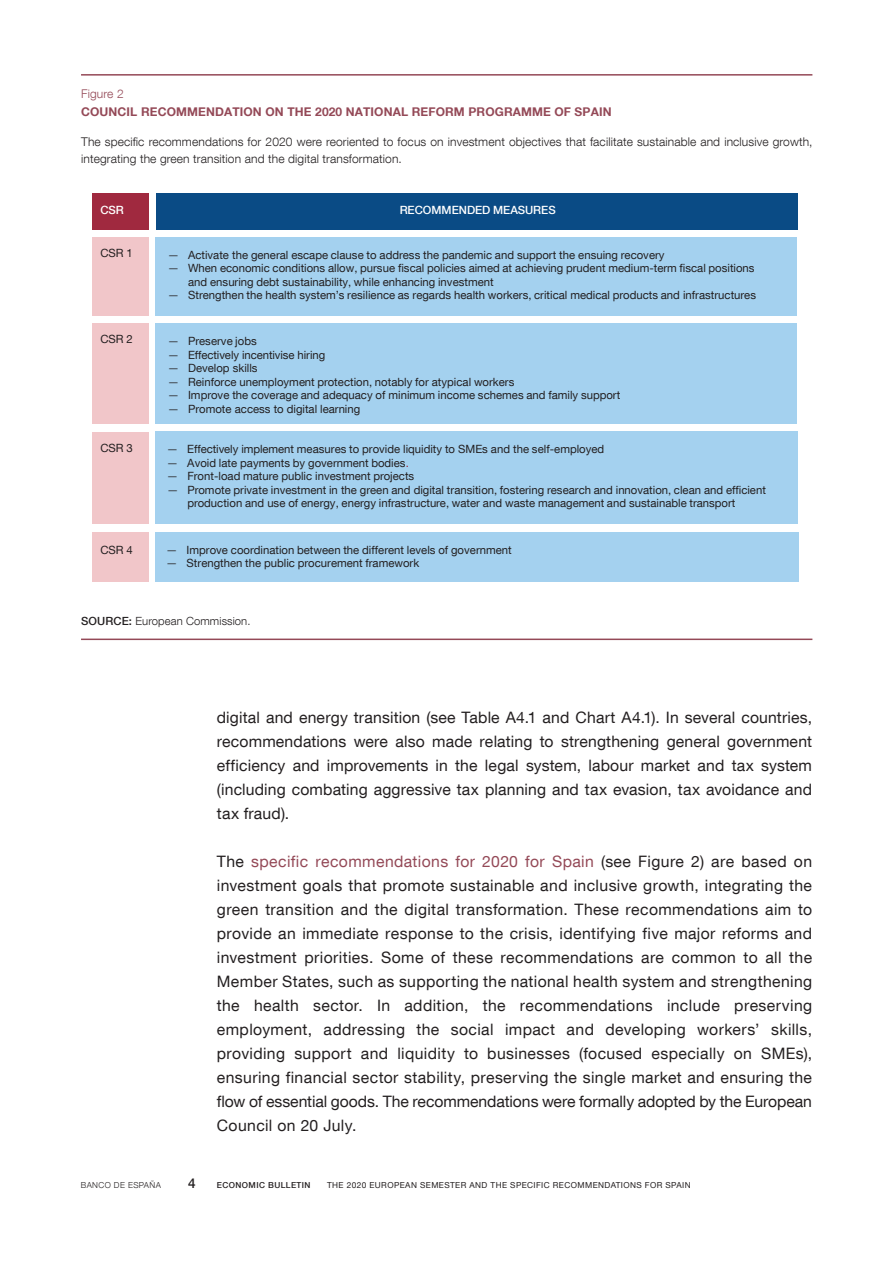
<style>
.page{position:relative;width:893px;height:1263px;background:#fff}
.page>*{position:absolute;margin:0;border:0;box-sizing:border-box;transform-origin:0 0}
.t1{font:15.75px/24px "Bd E Neue Helvetica";letter-spacing:.005em;color:#231f20;text-align:justify}
.t2{font:500 13.5px "Bd E Neue Helvetica";color:#231f20}
.t3{font:300 12px/16.5px "Bd E Neue Helvetica";letter-spacing:.01em;color:#231f20}
.t4{font:700 12px "Bd E Neue Helvetica";letter-spacing:.01em;color:#944957}
.t5{font:300 12px "Bd E Neue Helvetica";letter-spacing:.01em;color:#944957}
.t6{font:11.4px/13.5px "Bd E Neue Helvetica";color:#231f20}
.t7{font:500 11.4px "Bd E Neue Helvetica";color:#fff}
.t8{font:300 11.25px "Bd E Neue Helvetica";letter-spacing:.01em;color:#231f20}
.t9{font:8.25px "Bd E Neue Helvetica";letter-spacing:.05em;color:#231f20}
.t10{font:500 8.25px "Bd E Neue Helvetica";color:#231f20}
.t11{font:300 8.25px "Bd E Neue Helvetica";letter-spacing:.05em;color:#231f20}
.s1{font-weight:300}
.s2{color:#a0293f}
.s3{font-weight:500}
.s4{color:#944957}
</style>
<div class="page">
<hr style="left:81px;top:74px;width:731px;height:2px;background:#944957">
<hr style="left:81px;top:638px;width:731px;height:2px;background:#944957">
<div style="left:92px;top:193px;width:56px;height:37px;background:#a0293f"></div>
<div style="left:92px;top:237px;width:56px;height:79px;background:#f1c6c9"></div>
<div style="left:156px;top:193px;width:641px;height:37px;background:#0a4b85"></div>
<div style="left:156px;top:237px;width:641px;height:79px;background:#a4d1ef"></div>
<div style="left:92px;top:323px;width:56px;height:101px;background:#f1c6c9"></div>
<div style="left:156px;top:323px;width:641px;height:101px;background:#a4d1ef"></div>
<div style="left:92px;top:432px;width:56px;height:92px;background:#f1c6c9"></div>
<div style="left:156px;top:431px;width:642px;height:93px;background:#a4d1ef"></div>
<div style="left:92px;top:532px;width:56px;height:49px;background:#f1c6c9"></div>
<div style="left:156px;top:532px;width:643px;height:49px;background:#a4d1ef"></div>
<p class="t5" style="left:81px;top:87px;width:44px">Figure 2</p>
<p class="t4" style="left:81px;top:104px;width:532px">COUNCIL RECOMMENDATION ON THE 2020 NATIONAL REFORM PROGRAMME OF SPAIN</p>
<p class="t3" style="left:81px;top:134px;width:733px">The specific recommendations for 2020 were reoriented to focus on investment objectives that facilitate sustainable and inclusive growth, integrating the green transition and the digital transformation.</p>
<p class="t7" style="left:100px;top:204px;width:25px">CSR</p>
<p class="t6" style="left:100px;top:246px;width:34px">CSR 1</p>
<p class="t7" style="left:400px;top:204px;width:157px">RECOMMENDED MEASURES</p>
<p class="t6" style="left:168px;top:248px;width:498px"><span class="s1">—</span> Activate the general escape clause to address the pandemic and support the ensuing recovery</p>
<p class="t6" style="left:188px;top:261px;width:568px;text-indent:-20px"><span class="s1">—</span> When economic conditions allow, pursue fiscal policies aimed at achieving prudent medium-term fiscal positions and ensuring debt sustainability, while enhancing investment</p>
<p class="t6" style="left:168px;top:288px;width:590px"><span class="s1">—</span> Strengthen the health system’s resilience as regards health workers, critical medical products and infrastructures</p>
<p class="t6" style="left:100px;top:332px;width:34px">CSR 2</p>
<p class="t6" style="left:168px;top:334px;width:90px"><span class="s1">—</span> Preserve jobs</p>
<p class="t6" style="left:168px;top:347px;width:159px"><span class="s1">—</span> Effectively incentivise hiring</p>
<p class="t6" style="left:168px;top:361px;width:91px"><span class="s1">—</span> Develop skills</p>
<p class="t6" style="left:168px;top:374px;width:348px"><span class="s1">—</span> Reinforce unemployment protection, notably for atypical workers</p>
<p class="t6" style="left:168px;top:388px;width:454px"><span class="s1">—</span> Improve the coverage and adequacy of minimum income schemes and family support</p>
<p class="t6" style="left:168px;top:401px;width:194px"><span class="s1">—</span> Promote access to digital learning</p>
<p class="t6" style="left:100px;top:441px;width:34px">CSR 3</p>
<p class="t6" style="left:167px;top:442px;width:439px"><span class="s1">—</span> Effectively implement measures to provide liquidity to SMEs and the self-employed</p>
<p class="t6" style="left:167px;top:456px;width:243px"><span class="s1">—</span> Avoid late payments by government bodies<span class="s2">.</span></p>
<p class="t6" style="left:167px;top:469px;width:249px"><span class="s1">—</span> Front-load mature public investment projects</p>
<p class="t6" style="left:187px;top:483px;width:580px;text-indent:-20px"><span class="s1">—</span> Promote private investment in the green and digital transition, fostering research and innovation, clean and efficient production and use of energy, energy infrastructure, water and waste management and sustainable transport</p>
<p class="t6" style="left:100px;top:543px;width:34px">CSR 4</p>
<p class="t6" style="left:166px;top:543px;width:347px"><span class="s1">—</span> Improve coordination between the different levels of government</p>
<p class="t6" style="left:166px;top:556px;width:255px"><span class="s1">—</span> Strengthen the public procurement framework</p>
<p class="t8" style="left:81px;top:614px;width:171px"><span class="s3">SOURCE:</span> European Commission.</p>
<p class="t1" style="left:217px;top:705px;width:597px">digital and energy transition (see Table A4.1 and Chart A4.1). I n several countries, recommendations were also made relating to strengthening general government efficiency and improvements in the legal system, labour market and tax system (including combating aggressive tax planning and tax evasion, tax avoidance and tax fraud).</p>
<p class="t1" style="left:217px;top:849px;width:597px">The <span class="s4">specific recommendations for 2020 for Spain</span> (see Figure 2) are based on investment goals that promote sustainable and inclusive growth, integrating the green transition and the digital transformation. These recommendations aim to provide an immediate response to the crisis, identifying five major reforms and investment priorities. Some of these recommendations are common to all the Member States, such as supporting the national health system and strengthening the health sector. In addition, the recommendations include preserving employment, addressing the social impact and developing workers’ skills, providing support and liquidity to businesses (focused especially on SM Es), ensuring financial sector stability, preserving the single market and ensuring the flow of essential goods. The recommendations were formally adopted by the European Council on 20 July.</p>
<p class="t11" style="left:81px;top:1180px;width:82px">BANCO DE ESPAÑA</p>
<p class="t2" style="left:188px;top:1175px;width:9px">4</p>
<p class="t10" style="left:217px;top:1180px;width:7px">ECONOMIC</p>
<p class="t10" style="left:268px;top:1180px;width:29px">BU LLETIN</p>
<p class="t9" style="left:327px;top:1180px;width:118px">The 2020 European Semeste</p>
<p class="t9" style="left:461px;top:1180px;width:37px">r and the</p>
<p class="t9" style="left:510px;top:1180px;width:56px">specific reco</p>
<p class="t9" style="left:577px;top:1180px;width:115px">mmendations for Spain</p>
</div>
